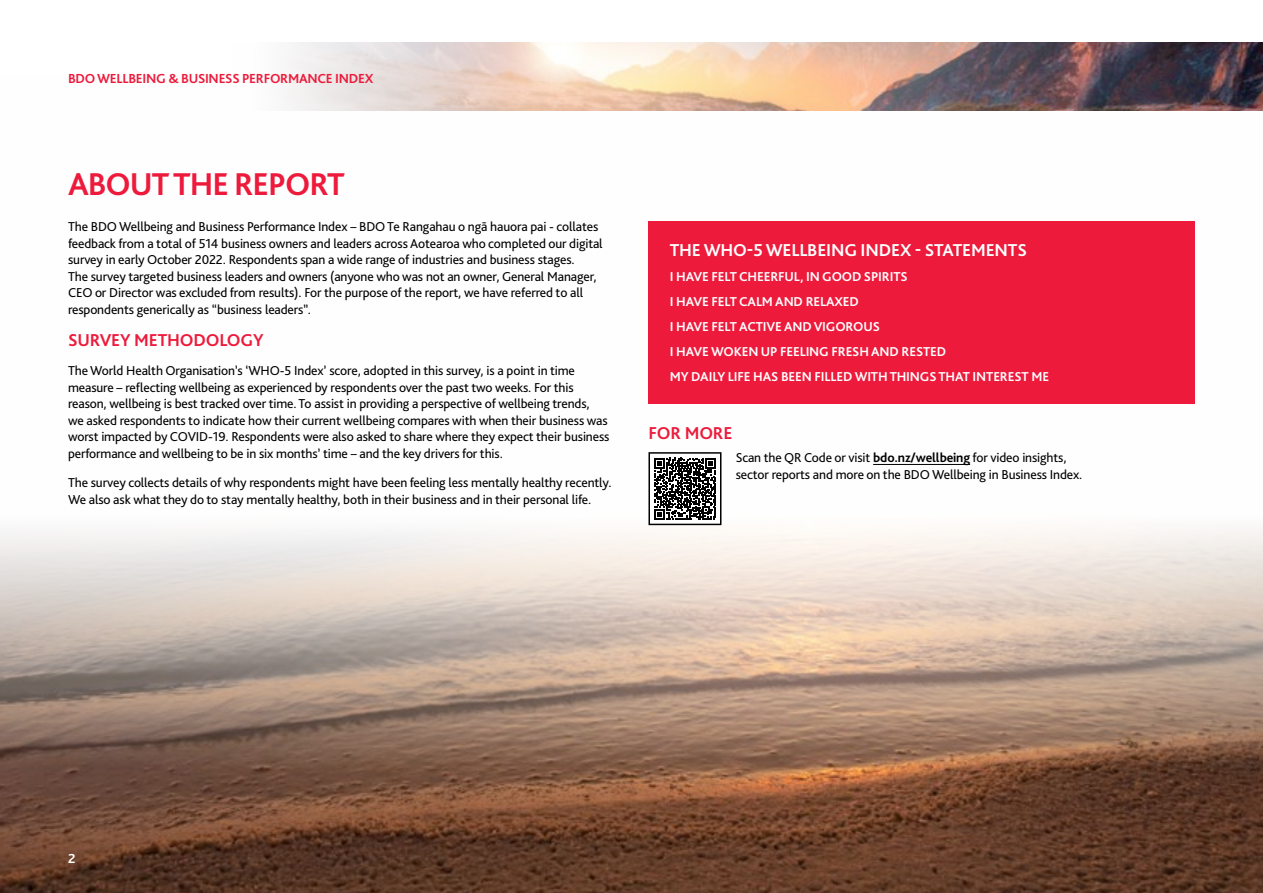
<style>
.page{position:relative;width:1263px;height:893px;background:#fff}
.page>*{position:absolute;margin:0;border:0;box-sizing:border-box;transform-origin:0 0}
.t1{font:700 33px "Bliss Pro";letter-spacing:-.03em;color:#ed1a3b}
.t2{font:700 18px "Bliss Pro";letter-spacing:-.01em;color:#fff}
.t3{font:700 18px "Bliss Pro";letter-spacing:-.01em;color:#ed1a3b}
.t4{font:700 13.8px "Bliss Pro";letter-spacing:-.02em;color:#ed1a3b}
.t5{font:700 13.8px "Bliss Pro";color:#fff}
.t6{font:13.5px/16.5px "Bliss Pro";letter-spacing:-.01em;color:#000}
.t7{font:700 13.5px/25px "Bliss Pro";letter-spacing:-.01em;color:#fff}
.s1{font-weight:700}
</style>
<div class="page">
<img style="left:0;top:452px;width:1263px;height:441px">
<hr style="left:873px;top:464px;width:97px;height:1px;background:#000">
<div style="left:649px;top:453px;width:72px;height:71px;background:#fff"></div>
<svg style="left:654px;top:458px;width:62px;height:61px"></svg>
<div style="left:648px;top:452px;width:73px;height:73px;border:2px solid #000"></div>
<div style="left:648px;top:221px;width:547px;height:183px;background:#ed1a3b"></div>
<img style="left:287px;top:43px;width:976px;height:68px">
<p class="t4" style="left:68px;top:70px;width:307px">BDO WELLBEING &amp; BUSINESS PERFORMANCE INDEX</p>
<h1 class="t1" style="left:68px;top:164px;width:278px">ABOUT THE REPORT</h1>
<p class="t6" style="left:68px;top:218px;width:536px">The BDO Wellbeing and Business Performance Index – BDO Te Rangahau o ngā hauora pai - collates feedback from a total of 514 business owners and leaders across Aotearoa who completed our digital survey in early October 2022. Respondents span a wide range of industries and business stages.<br>The survey targeted business leaders and owners (anyone who was not an owner, General Manager, CEO or Director was excluded from results). For the purpose of the report, we have referred to all respondents generically as “business leaders”.</p>
<h2 class="t3" style="left:68px;top:329px;width:197px">SURVEY METHODOLOGY</h2>
<p class="t6" style="left:68px;top:362px;width:543px">The World Health Organisation’s ‘WHO-5 Index’ score, adopted in this survey, is a point in time measure – reflecting wellbeing as experienced by respondents over the past two weeks. For this reason, wellbeing is best tracked over time. To assist in providing a perspective of wellbeing trends,<br>we asked respondents to indicate how their current wellbeing compares with when their business was worst impacted by COVID-19. Respondents were also asked to share where they expect their business performance and wellbeing to be in six months’ time – and the key drivers for this.</p>
<p class="t6" style="left:68px;top:474px;width:545px">The survey collects details of why respondents might have been feeling less mentally healthy recently.<br>We also ask what they do to stay mentally healthy, both in their business and in their personal life.</p>
<h2 class="t2" style="left:670px;top:239px;width:359px">THE WHO-5 WELLBEING INDEX - STATEMENTS</h2>
<p class="t7" style="left:670px;top:264px;width:381px">I HAVE FELT CHEERFUL, IN GOOD SPIRITS<br>I HAVE FELT CALM AND RELAXED<br>I HAVE FELT ACTIVE AND VIGOROUS<br>I HAVE WOKEN UP FEELING FRESH AND RESTED<br>MY DAILY LIFE HAS BEEN FILLED WITH THINGS THAT INTEREST ME</p>
<h2 class="t3" style="left:648px;top:422px;width:85px">FOR MORE</h2>
<p class="t6" style="left:736px;top:449px;width:348px">Scan the QR Code or visit <span class="s1">bdo.nz/wellbeing</span> for video insights, sector reports and more on the BDO Wellbeing in Business Index.</p>
<p class="t5" style="left:68px;top:850px;width:9px">2</p>
</div>
